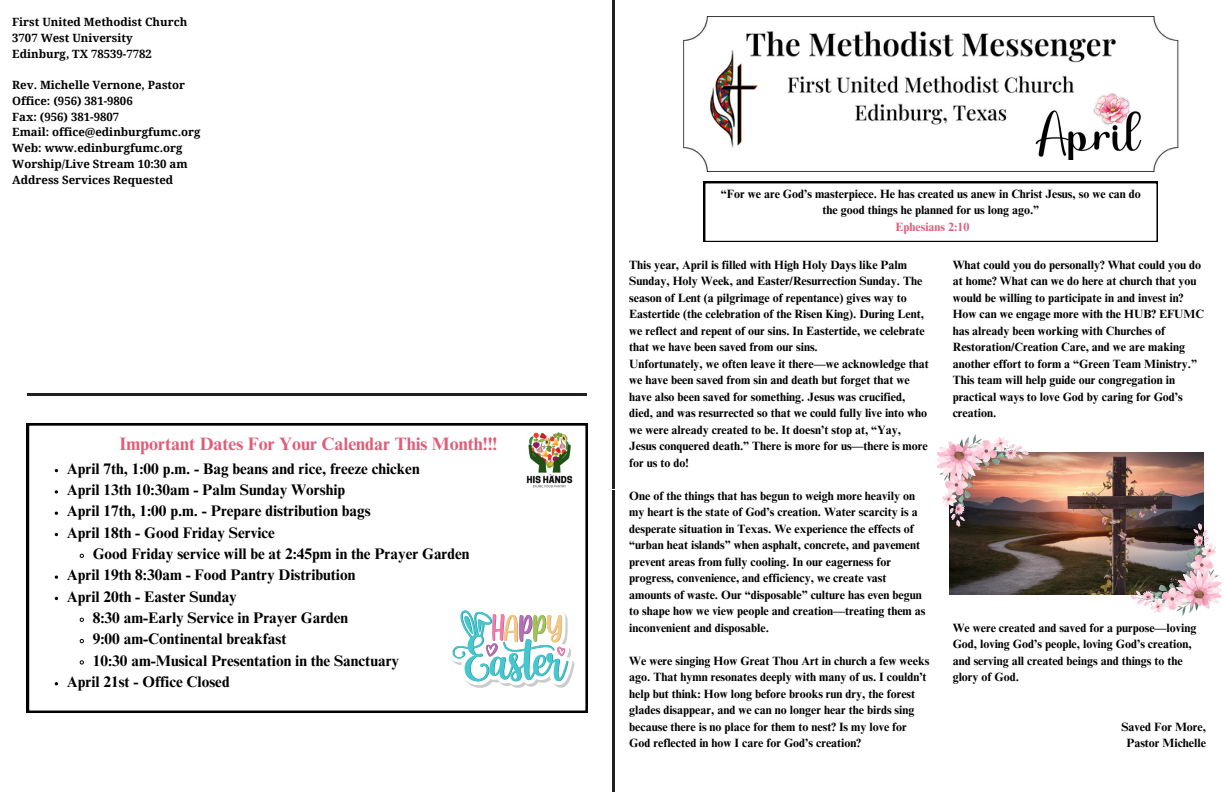
<style>
.page{position:relative;width:1224px;height:792px;background:#fff}
.page>*{position:absolute;margin:0;border:0;box-sizing:border-box;transform-origin:0 0}
.t1{font:700 18px "Times NRMT Pro";color:#e15d7a}
.t2{font:700 15.3px "Times NRMT Pro";color:#000}
.t3{font:700 12px/16.5px "Times NRMT Pro";color:#000}
.t4{font:700 12px "Times NRMT Pro";color:#e15d7a}
.t5{font:700 11.4px "Droid Serif";color:#000}
</style>
<div class="page">
<hr style="left:612px;top:1px;width:2px;height:488px;background:#231f20">
<hr style="left:612px;top:490px;width:2px;height:302px;background:#231f20">
<hr style="left:28px;top:393px;width:559px;height:3px;background:#231f20">
<svg style="left:704px;top:182px;width:454px;height:60px"></svg>
<svg style="left:27px;top:423px;width:561px;height:290px"></svg>
<img style="left:511px;top:423px;width:77px;height:72px">
<img style="left:683px;top:16px;width:496px;height:155px">
<img style="left:1031px;top:94px;width:114px;height:66px">
<img style="left:950px;top:452px;width:253px;height:143px">
<img style="left:1130px;top:523px;width:92px;height:93px">
<img style="left:937px;top:435px;width:91px;height:91px">
<svg style="left:448px;top:607px;width:126px;height:86px"></svg>
<svg style="left:55px;top:490px;width:3px;height:4px"></svg>
<svg style="left:79px;top:553px;width:5px;height:6px"></svg>
<svg style="left:79px;top:617px;width:5px;height:5px"></svg>
<svg style="left:79px;top:638px;width:5px;height:6px"></svg>
<svg style="left:79px;top:660px;width:5px;height:5px"></svg>
<p class="t5" style="left:12px;top:16px;width:177px">First United Methodist Church</p>
<p class="t5" style="left:12px;top:31px;width:122px">3707 West University</p>
<p class="t5" style="left:12px;top:47px;width:141px">Edinburg, TX 78539-7782</p>
<p class="t5" style="left:12px;top:79px;width:174px">Rev. Michelle Vernone, Pastor</p>
<p class="t5" style="left:12px;top:94px;width:122px">Office: (956) 381-9806</p>
<p class="t5" style="left:12px;top:110px;width:108px">Fax: (956) 381-9807</p>
<p class="t5" style="left:12px;top:126px;width:190px">Email: office@edinburgfumc.org</p>
<p class="t5" style="left:12px;top:142px;width:172px">Web: www.edinburgfumc.org</p>
<h1 class="t5" style="left:12px;top:157px;width:177px">Worship/Live Stream 10:30 am</h1>
<p class="t5" style="left:12px;top:173px;width:163px">Address Services Requested</p>
<p class="t1" style="left:119px;top:437px;width:379px">Important Dates For Your Calendar This Month!!!</p>
<p class="t2" style="left:67px;top:463px;width:354px">April 7th, 1:00 p.m. - Bag beans and rice, freeze chicken</p>
<p class="t2" style="left:67px;top:484px;width:280px">April 13th 10:30am - Palm Sunday Worship</p>
<p class="t2" style="left:67px;top:506px;width:305px">April 17th, 1:00 p.m. - Prepare distribution bags</p>
<p class="t2" style="left:67px;top:527px;width:210px">April 18th - Good Friday Service</p>
<p class="t2" style="left:93px;top:548px;width:378px">Good Friday service will be at 2:45pm in the Prayer Garden</p>
<p class="t2" style="left:67px;top:569px;width:290px">April 19th 8:30am - Food Pantry Distribution</p>
<p class="t2" style="left:67px;top:591px;width:172px">April 20th - Easter Sunday</p>
<p class="t2" style="left:93px;top:612px;width:257px">8:30 am-Early Service in Prayer Garden</p>
<p class="t2" style="left:93px;top:633px;width:195px">9:00 am-Continental breakfast</p>
<p class="t2" style="left:93px;top:655px;width:308px">10:30 am-Musical Presentation in the Sanctuary</p>
<p class="t2" style="left:67px;top:676px;width:164px">April 21st - Office Closed</p>
<p class="t3" style="left:721px;top:187px;width:422px;text-align:center">“For we are God’s masterpiece. He has created us anew in Christ Jesus, so we can do the good things he planned for us long ago.”</p>
<p class="t4" style="left:895px;top:222px;width:76px">Ephesians 2:10</p>
<p class="t3" style="left:629px;top:258px;width:297px">This year, April is filled with High Holy Days like Palm Sunday, Holy Week, and Easter/Resurrection Sunday. The season of Lent (a pilgrimage of repentance) gives way to Eastertide (the celebration of the Risen King). During Lent, we reflect and repent of our sins. In Eastertide, we celebrate that we have been saved from our sins.</p>
<p class="t3" style="left:629px;top:357px;width:301px">Unfortunately, we often leave it there—we acknowledge that we have been saved from sin and death but forget that we have also been saved for something. Jesus was crucified, died, and was resurrected so that we could fully live into who we were already created to be. It doesn’t stop at, “Yay, Jesus conquered death.” There is more for us—there is more for us to do!</p>
<p class="t3" style="left:629px;top:489px;width:298px">One of the things that has begun to weigh more heavily on my heart is the state of God’s creation. Water scarcity is a desperate situation in Texas. We experience the effects of “urban heat islands” when asphalt, concrete, and pavement prevent areas from fully cooling. In our eagerness for progress, convenience, and efficiency, we create vast amounts of waste. Our “disposable” culture has even begun to shape how we view people and creation—treating them as inconvenient and disposable.</p>
<p class="t3" style="left:629px;top:654px;width:302px">We were singing How Great Thou Art in church a few weeks ago. That hymn resonates deeply with many of us. I couldn’t help but think: How long before brooks run dry, the forest glades disappear, and we can no longer hear the birds sing because there is no place for them to nest? Is my love for God reflected in how I care for God’s creation?</p>
<p class="t3" style="left:953px;top:258px;width:253px">What could you do personally? What could you do at home? What can we do here at church that you would be willing to participate in and invest in?<br>How can we engage more with the HUB? EFUMC has already been working with Churches of Restoration/Creation Care, and we are making another effort to form a “Green Team Ministry.” This team will help guide our congregation in practical ways to love God by caring for God’s creation.</p>
<p class="t3" style="left:953px;top:621px;width:245px">We were created and saved for a purpose—loving God, loving God’s people, loving God’s creation, and serving all created beings and things to the glory of God.</p>
<p class="t3" style="left:1121px;top:720px;width:86px">Saved For More,</p>
<p class="t3" style="left:1126px;top:737px;width:81px">Pastor Michelle</p>
</div>
